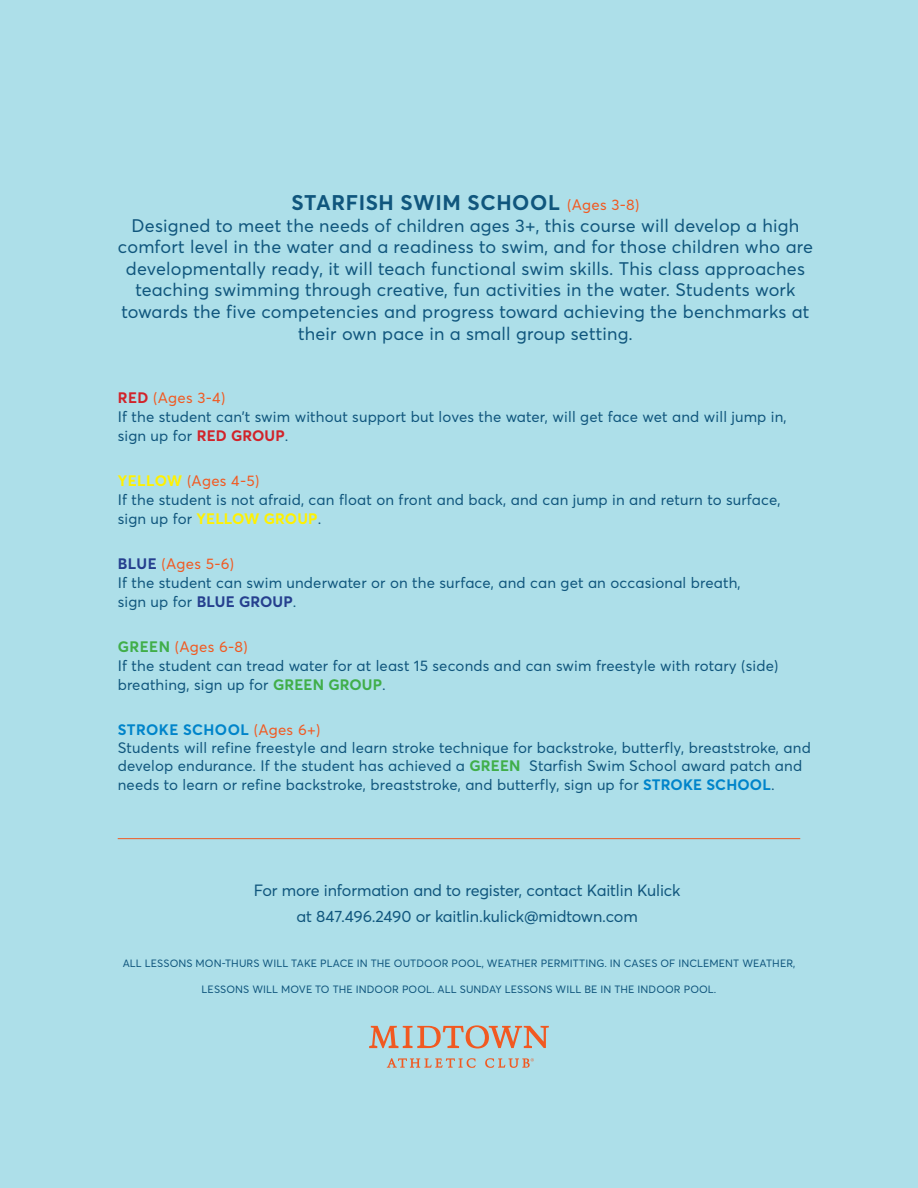
<style>
.page{position:relative;width:918px;height:1188px;background:#addfe9}
.page>*{position:absolute;margin:0;border:0;box-sizing:border-box;transform-origin:0 0}
.t1{font:700 21px "Averta";letter-spacing:.03em;color:#10567d}
.t2{font:18px/21.6px "Averta";letter-spacing:.01em;color:#10567d;text-align:center}
.t3{font:16.2px "Averta";letter-spacing:-.01em;color:#10567d}
.t4{font:15px/18.6px "Averta";letter-spacing:.01em;color:#10567d}
.t5{font:15px "Averta";letter-spacing:.02em;color:#f15921}
.t6{font:700 15px "Averta";letter-spacing:.01em;color:#fff101}
.t7{font:700 15px "Averta";letter-spacing:.03em;color:#0084ca}
.t8{font:10.5px "Averta";letter-spacing:.01em;color:#10567d}
.s1{font-weight:400;font-size:15px;color:#f15921}
.s2{font-weight:700;color:#d1232a}
.s3{font-weight:700;color:#fff101}
.s4{font-weight:400;color:#10567d}
.s5{font-weight:700;color:#253f8e}
.s6{font-weight:700;color:#40ae49}
.s7{font-weight:400;color:#f15921}
.s8{font-weight:700;color:#0084ca}
</style>
<div class="page">
<svg style="left:387px;top:1058px;width:89px;height:10px"></svg>
<svg style="left:369px;top:1025px;width:180px;height:23px"></svg>
<svg style="left:485px;top:1058px;width:49px;height:10px"></svg>
<hr style="left:118px;top:838px;width:682px;height:1px;background:#f15921">
<p class="t1" style="left:292px;top:189px;width:349px">STARFISH SWIM SCHOOL <span class="s1">(Ages 3-8)</span></p>
<p class="t2" style="left:118px;top:214px;width:697px">Designed to meet the needs of children ages 3+, this course will develop a high comfort level in the water and a readiness to swim, and for those children who are developmentally ready, it will teach functional swim skills. This class approaches teaching swimming through creative, fun activities in the water. Students work towards the five competencies and progress toward achieving the benchmarks at their own pace in a small group setting.</p>
<p class="t5" style="left:118px;top:388px;width:109px"><span class="s2">RED</span> (Ages 3-4)</p>
<p class="t4" style="left:118px;top:407px;width:671px">If the student can’t swim without support but loves the water, will get face wet and will jump in,</p>
<p class="t4" style="left:118px;top:426px;width:172px">sign up for <span class="s2">RED GROUP</span>.</p>
<p class="t5" style="left:118px;top:471px;width:143px"><span class="s3">YELLOW</span> (Ages 4-5)</p>
<p class="t4" style="left:118px;top:490px;width:664px">If the student is not afraid, can float on front and back, and can jump in and return to surface,</p>
<p class="t6" style="left:118px;top:509px;width:205px"><span class="s4">sign up for</span> YELLOW GROUP<span class="s4">.</span></p>
<p class="t5" style="left:118px;top:554px;width:118px"><span class="s5">BLUE</span> (Ages 5-6)</p>
<p class="t4" style="left:118px;top:573px;width:625px">If the student can swim underwater or on the surface, and can get an occasional breath,</p>
<p class="t4" style="left:118px;top:592px;width:180px">sign up for <span class="s5">BLUE GROUP</span>.</p>
<p class="t5" style="left:118px;top:638px;width:131px"><span class="s6">GREEN</span> (Ages 6-8)</p>
<p class="t4" style="left:118px;top:656px;width:662px;line-height:19px">If the student can tread water for at least 15 seconds and can swim freestyle with rotary (side) breathing, sign up for <span class="s6">GREEN GROUP</span>.</p>
<p class="t7" style="left:118px;top:721px;width:204px">STROKE SCHOOL <span class="s7">(Ages 6+)</span></p>
<p class="t4" style="left:118px;top:739px;width:695px">Students will refine freestyle and learn stroke technique for backstroke, butterfly, breaststroke, and develop endurance. If the student has achieved a <span class="s6">GREEN</span> Starfish Swim School award patch and needs to learn or refine backstroke, breaststroke, and butterfly, sign up for <span class="s8">STROKE SCHOOL</span>.</p>
<p class="t3" style="left:254px;top:880px;width:428px">For more information and to register, contact Kaitlin Kulick</p>
<p class="t3" style="left:297px;top:906px;width:343px">at 847.496.2490 or kaitlin.kulick@midtown.com</p>
<p class="t8" style="left:123px;top:957px;width:674px">ALL LESSONS MON-THURS WILL TAKE PLACE IN THE OUTDOOR POOL, WEATHER PERMITTING. IN CASES OF INCLEMENT WEATHER,</p>
<p class="t8" style="left:202px;top:983px;width:516px">LESSONS WILL MOVE TO THE INDOOR POOL. ALL SUNDAY LESSONS WILL BE IN THE INDOOR POOL.</p>
</div>
